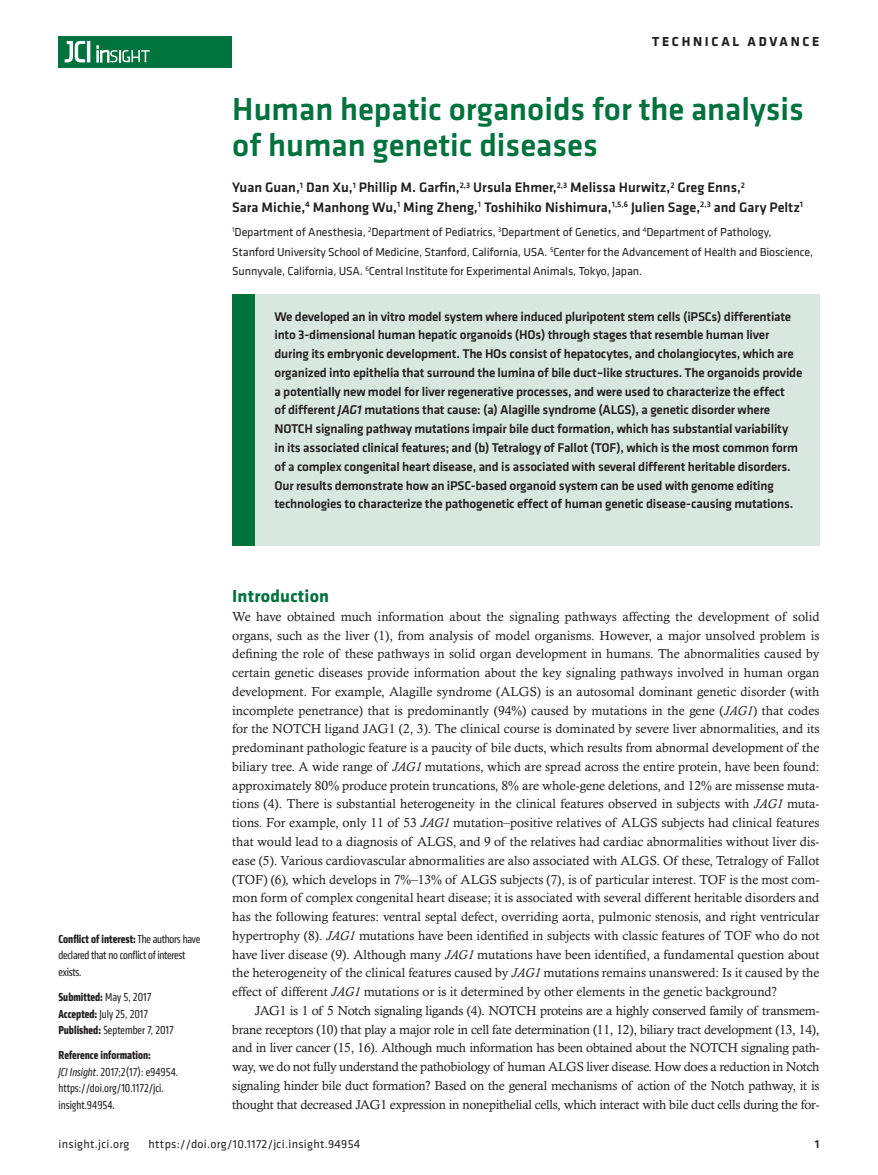
<style>
.page{position:relative;width:878px;height:1175px;background:#fff}
.page>*{position:absolute;margin:0;border:0;box-sizing:border-box;transform-origin:0 0}
.t1{font:500 33px/36px "Klavika Basic";color:#00723e}
.t2{font:700 18px "Klavika";letter-spacing:.01em;color:#00723e}
.t3{font:500 14.25px/19.5px "Klavika Basic";color:#231f20}
.t4{font:700 13.5px "Klavika Basic";letter-spacing:.2em;color:#231f20}
.t5{font:13.2px/18.8px "Calisto MT Std";letter-spacing:-.015em;color:#231f20;text-align:justify}
.t6{font:500 13.2px/18.8px "Klavika Basic";letter-spacing:-.015em;color:#231f20}
.t7{font:12px/19.5px "Klavika";letter-spacing:-.01em;color:#231f20}
.t8{font:condensed 12px/16.5px "Klavika";color:#231f20}
.t9{font:condensed 12px/16.5px "Klavika";letter-spacing:-.02em;color:#231f20}
.t10{font:12px "Klavika Basic";letter-spacing:.025em;color:#231f20}
.t11{font:500 12px "Klavika Basic";color:#231f20}
.s1{font-weight:700}
.s2{font-style:italic}
</style>
<div class="page">
<div style="left:59px;top:36px;width:173px;height:31px;background:#00723e"></div>
<hr style="left:87px;top:41px;width:3px;height:21px;background:#fff">
<svg style="left:64px;top:41px;width:21px;height:22px"></svg>
<svg style="left:97px;top:46px;width:53px;height:16px"></svg>
<div style="left:232px;top:294px;width:587px;height:252px;background:#d8e8df"></div>
<div style="left:232px;top:294px;width:22px;height:252px;background:#00723e"></div>
<p class="t4" style="left:652px;top:32px;width:169px">TECHNICAL ADVANCE</p>
<h1 class="t1" style="left:232px;top:91px;width:573px">Human hepatic organoids for the analysis of human genetic diseases</h1>
<p class="t3" style="left:232px;top:178px;width:572px">Yuan Guan,<sup>1</sup> Dan Xu,<sup>1</sup> Phillip M. Garfin,<sup>2,3</sup> Ursula Ehmer,<sup>2,3</sup> Melissa Hurwitz,<sup>2</sup> Greg Enns,<sup>2<br></sup>Sara Michie,<sup>4</sup> Manhong Wu,<sup>1</sup> Ming Zheng,<sup>1</sup> Toshihiko Nishimura,<sup>1,5,6</sup> Julien Sage,<sup>2,3</sup> and Gary Peltz<sup>1</sup></p>
<p class="t7" style="left:232px;top:222px;width:582px"><sup>1</sup>Department of Anesthesia, <sup>2</sup>Department of Pediatrics, <sup>3</sup>Department of Genetics, and <sup>4</sup>Department of Pathology,<br>Stanford University School of Medicine, Stanford, California, USA. <sup>5</sup>Center for the Advancement of Health and Bioscience,<br>Sunnyvale, California, USA. <sup>6</sup>Central Institute for Experimental Animals, Tokyo, Japan.</p>
<p class="t9" style="left:59px;top:930px;width:143px"><span class="s1">Conflict of interest:</span> The authors have declared that no conflict of interest exists.</p>
<p class="t8" style="left:59px;top:988px;width:117px"><span class="s1">Submitted:</span> May 5, 2017<br><span class="s1">Accepted:</span> July 25, 2017<br><span class="s1">Published:</span> September 7, 2017</p>
<p class="t8" style="left:59px;top:1046px;width:121px"><span class="s1">Reference information:<br></span><span class="s2">JCI Insight</span>. 2017;2(17): e94954. https://doi.org/10.1172/jci. insight.94954.</p>
<p class="t6" style="left:274px;top:306px;width:529px">We developed an in vitro model system where induced pluripotent stem cells (iPSCs) differentiate into 3-dimensional human hepatic organoids (HOs) through stages that resemble human liver during its embryonic development. The HOs consist of hepatocytes, and cholangiocytes, which are organized into epithelia that surround the lumina of bile duct–like structures. The organoids provide a potentially new model for liver regenerative processes, and were used to characterize the effect<br>of different <span class="s2">JAG1</span> mutations that cause: (a) Alagille syndrome (ALGS), a genetic disorder where NOTCH signaling pathway mutations impair bile duct formation, which has substantial variability<br>in its associated clinical features; and (b) Tetralogy of Fallot (TOF), which is the most common form of a complex congenital heart disease, and is associated with several different heritable disorders.<br>Our results demonstrate how an iPSC-based organoid system can be used with genome editing technologies to characterize the pathogenetic effect of human genetic disease-causing mutations.</p>
<h2 class="t2" style="left:232px;top:583px;width:98px">Introduction</h2>
<p class="t5" style="left:232px;top:607px;width:588px">We have obtained much information about the signaling pathways affecting the development of solid organs, such as the liver (1), from analysis of model organisms. However, a major unsolved problem is defining the role of these pathways in solid organ development in humans. The abnormalities caused by certain genetic diseases provide information about the key signaling pathways involved in human organ development. For example, Alagille syndrome (ALGS) is an autosomal dominant genetic disorder (with incomplete penetrance) that is predominantly (94%) caused by mutations in the gene (<span class="s2">JAG1</span>) that codes for the NOTCH ligand JAG1 (2, 3). The clinical course is dominated by severe liver abnormalities, and its predominant pathologic feature is a paucity of bile ducts, which results from abnormal development of the biliary tree. A wide range of <span class="s2">JAG1</span> mutations, which are spread across the entire protein, have been found: approximately 80% produce protein truncations, 8% are whole-gene deletions, and 12% are missense muta&shy;tions (4). There is substantial heterogeneity in the clinical features observed in subjects with <span class="s2">JAG1</span> muta&shy;tions. For example, only 11 of 53 <span class="s2">JAG1</span> mutation–positive relatives of ALGS subjects had clinical features that would lead to a diagnosis of ALGS, and 9 of the relatives had cardiac abnormalities without liver dis&shy;ease (5). Various cardiovascular abnormalities are also associated with ALGS. Of these, Tetralogy of Fallot (TOF) (6)<span class="s2">,</span> which develops in 7%–13% of ALGS subjects (7), is of particular interest. TOF is the most com&shy;mon form of complex congenital heart disease; it is associated with several different heritable disorders and has the following features: ventral septal defect, overriding aorta, pulmonic stenosis, and right ventricular hypertrophy (8). <span class="s2">JAG1</span> mutations have been identified in subjects with classic features of TOF who do not have liver disease (9). Although many <span class="s2">JAG1</span> mutations have been identified, a fundamental question about the heterogeneity of the clinical features caused by <span class="s2">JAG1</span> mutations remains unanswered: Is it caused by the effect of different <span class="s2">JAG1</span> mutations or is it determined by other elements in the genetic background?</p>
<p class="t5" style="left:232px;top:1001px;width:588px;text-indent:22px">JAG1 is 1 of 5 Notch signaling ligands (4). NOTCH proteins are a highly conserved family of transmem&shy;brane receptors (10) that play a major role in cell fate determination (11, 12), biliary tract development (13, 14), and in liver cancer (15, 16). Although much information has been obtained about the NOTCH signaling path&shy;way, we do not fully understand the pathobiology of human ALGS liver disease. How does a reduction in Notch signaling hinder bile duct formation? Based on the general mechanisms of action of the Notch pathway, it is thought that decreased JAG1 expression in nonepithelial cells, which interact with bile duct cells during the for-</p>
<p class="t10" style="left:58px;top:1135px;width:72px">insight.jci.org</p>
<p class="t10" style="left:148px;top:1135px;width:213px">https://doi.org/10.1172/jci.insight.94954</p>
<p class="t11" style="left:814px;top:1135px;width:6px">1</p>
</div>
